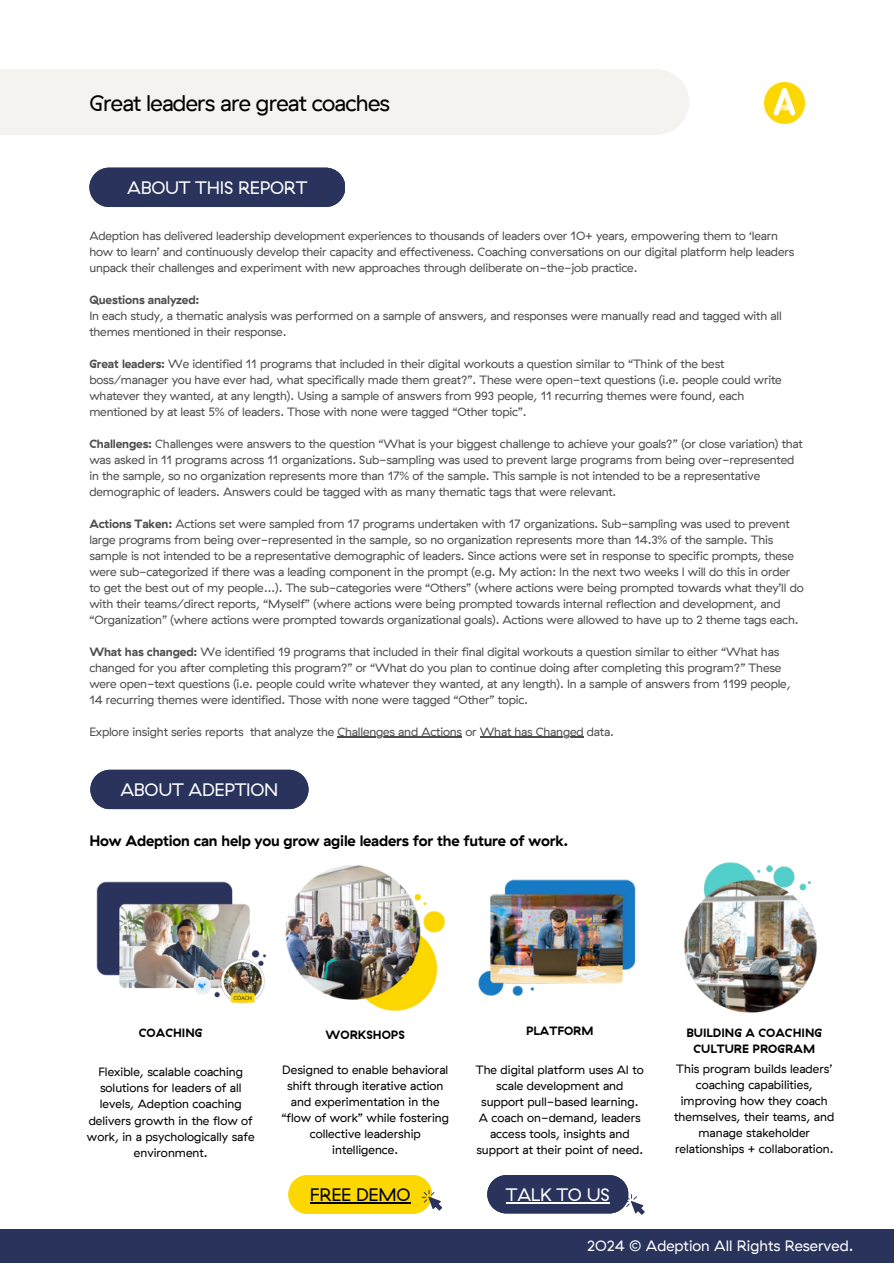
<style>
.page{position:relative;width:894px;height:1264px;background:#fff}
.page>*{position:absolute;margin:0;border:0;box-sizing:border-box;transform-origin:0 0}
.t1{font:22.5px "GT Haptik";letter-spacing:-.035em;color:#000}
.t2{font:18px "GT Haptik";letter-spacing:-.015em;color:#fff}
.t3{font:18px "GT Haptik";letter-spacing:-.015em;color:#000}
.t4{font:700 15px "GT Haptik";letter-spacing:-.015em;color:#000}
.t5{font:15px "GT Haptik";color:#fff}
.t6{font:12px/16px "GT Haptik";letter-spacing:-.015em;color:#000}
.t7{font:700 12px/16px "GT Haptik";color:#000;text-align:center}
.s1{font-weight:700}
</style>
<div class="page">
<div style="left:90px;top:769px;width:218px;height:40px;background:#29335c"></div>
<div style="left:0;top:1228px;width:893px;height:34px;background:#29335c"></div>
<div style="left:89px;top:168px;width:256px;height:39px;background:#29335c"></div>
<div style="left:0;top:69px;width:689px;height:66px;background:#f4f3f0"></div>
<img style="left:764px;top:83px;width:40px;height:40px">
<svg style="left:487px;top:1175px;width:157px;height:39px;background:#4b5476"></svg>
<hr style="left:506px;top:1201px;width:103px;height:2px;background:#fff">
<svg style="left:288px;top:1175px;width:154px;height:38px;background:#efd01b"></svg>
<img style="left:96px;top:881px;width:171px;height:123px">
<img style="left:478px;top:879px;width:158px;height:117px">
<img style="left:285px;top:865px;width:160px;height:147px">
<hr style="left:337px;top:737px;width:125px;height:1px;background:#000">
<hr style="left:479px;top:737px;width:104px;height:1px;background:#000">
<img style="left:684px;top:862px;width:133px;height:151px">
<p class="t1" style="left:89px;top:88px;width:302px">Great leaders are great coaches</p>
<p class="t2" style="left:127px;top:175px;width:182px">ABOUT THIS REPORT</p>
<p class="t6" style="left:89px;top:227px;width:706px">Adeption has delivered leadership development experiences to thousands of leaders over 1O+ years, empowering them to ‘learn how to learn’ and continuously develop their capacity and effectiveness. Coaching conversations on our digital platform help leaders unpack their challenges and experiment with new approaches through deliberate on-the-job practice.</p>
<p class="t7" style="left:89px;top:291px;width:112px">Questions analyzed:</p>
<p class="t6" style="left:89px;top:307px;width:693px">In each study, a thematic analysis was performed on a sample of answers, and responses were manually read and tagged with all themes mentioned in their response.</p>
<p class="t6" style="left:89px;top:355px;width:693px"><span class="s1">Great leaders:</span> We identified 11 programs that included in their digital workouts a question similar to “Think of the best boss/manager you have ever had, what specifically made them great?”. These were open-text questions (i.e. people could write whatever they wanted, at any length). Using a sample of answers from 993 people, 11 recurring themes were found, each mentioned by at least 5% of leaders. Those with none were tagged “Other topic”.</p>
<p class="t6" style="left:89px;top:435px;width:715px"><span class="s1">Challenges:</span> Challenges were answers to the question “What is your biggest challenge to achieve your goals?” (or close variation) that was asked in 11 programs across 11 organizations. Sub-sampling was used to prevent large programs from being over-represented in the sample, so no organization represents more than 17% of the sample. This sample is not intended to be a representative demographic of leaders. Answers could be tagged with as many thematic tags that were relevant.</p>
<p class="t6" style="left:89px;top:515px;width:715px"><span class="s1">Actions Taken:</span> Actions set were sampled from 17 programs undertaken with 17 organizations. Sub-sampling was used to prevent large programs from being over-represented in the sample, so no organization represents more than 14.3% of the sample. This sample is not intended to be a representative demographic of leaders. Since actions were set in response to specific prompts, these were sub-categorized if there was a leading component in the prompt (e.g. My action: In the next two weeks I will do this in order to get the best out of my people…). The sub-categories were “Others” (where actions were being prompted towards what they’ll do with their teams/direct reports, “Myself” (where actions were being prompted towards internal reflection and development, and “Organization” (where actions were prompted towards organizational goals). Actions were allowed to have up to 2 theme tags each.</p>
<p class="t6" style="left:89px;top:643px;width:702px"><span class="s1">What has changed:</span> We identified 19 programs that included in their final digital workouts a question similar to either “What has changed for you after completing this program?” or “What do you plan to continue doing after completing this program?” These were open-text questions (i.e. people could write whatever they wanted, at any length). In a sample of answers from 1199 people, 14 recurring themes were identified. Those with none were tagged “Other” topic.</p>
<p class="t6" style="left:89px;top:723px;width:526px">Explore insight series reports that analyze the Challenges and Actions or What has Changed data.</p>
<h1 class="t2" style="left:120px;top:777px;width:159px">ABOUT ADEPTION</h1>
<p class="t4" style="left:89px;top:830px;width:480px">How Adeption can help you grow agile leaders for the future of work.</p>
<h3 class="t7" style="left:139px;top:1024px;width:65px">COACHING</h3>
<p class="t6" style="left:87px;top:1063px;width:169px;text-align:center">Flexible, scalable coaching solutions for leaders of all levels, Adeption coaching delivers growth in the flow of work, in a psychologically safe environment.</p>
<p class="t7" style="left:325px;top:1026px;width:81px">WORKSHOPS</p>
<p class="t6" style="left:281px;top:1061px;width:169px;text-align:center">Designed to enable behavioral shift through iterative action and experimentation in the “flow of work” while fostering collective leadership intelligence.</p>
<h5 class="t7" style="left:526px;top:1022px;width:69px">PLATFORM</h5>
<p class="t6" style="left:475px;top:1061px;width:169px;text-align:center">The digital platform uses AI to scale development and support pull-based learning.<br>A coach on-demand, leaders access tools, insights and support at their point of need.</p>
<p class="t3" style="left:310px;top:1182px;width:102px">FREE DEMO</p>
<p class="t2" style="left:506px;top:1182px;width:105px">TALK TO US</p>
<h5 class="t7" style="left:686px;top:1024px;width:137px">BUILDING A COACHING<br>CULTURE PROGRAM</h5>
<h5 class="t6" style="left:676px;top:1060px;width:157px;text-align:center">This program builds leaders’ coaching capabilities,</h5>
<h5 class="t6" style="left:674px;top:1092px;width:161px;text-align:center">improving how they coach themselves, their teams, and</h5>
<p class="t6" style="left:675px;top:1124px;width:160px;text-align:center">manage stakeholder relationships + collaboration.</p>
<p class="t5" style="left:587px;top:1235px;width:268px">2O24 © Adeption All Rights Reserved.</p>
</div>
